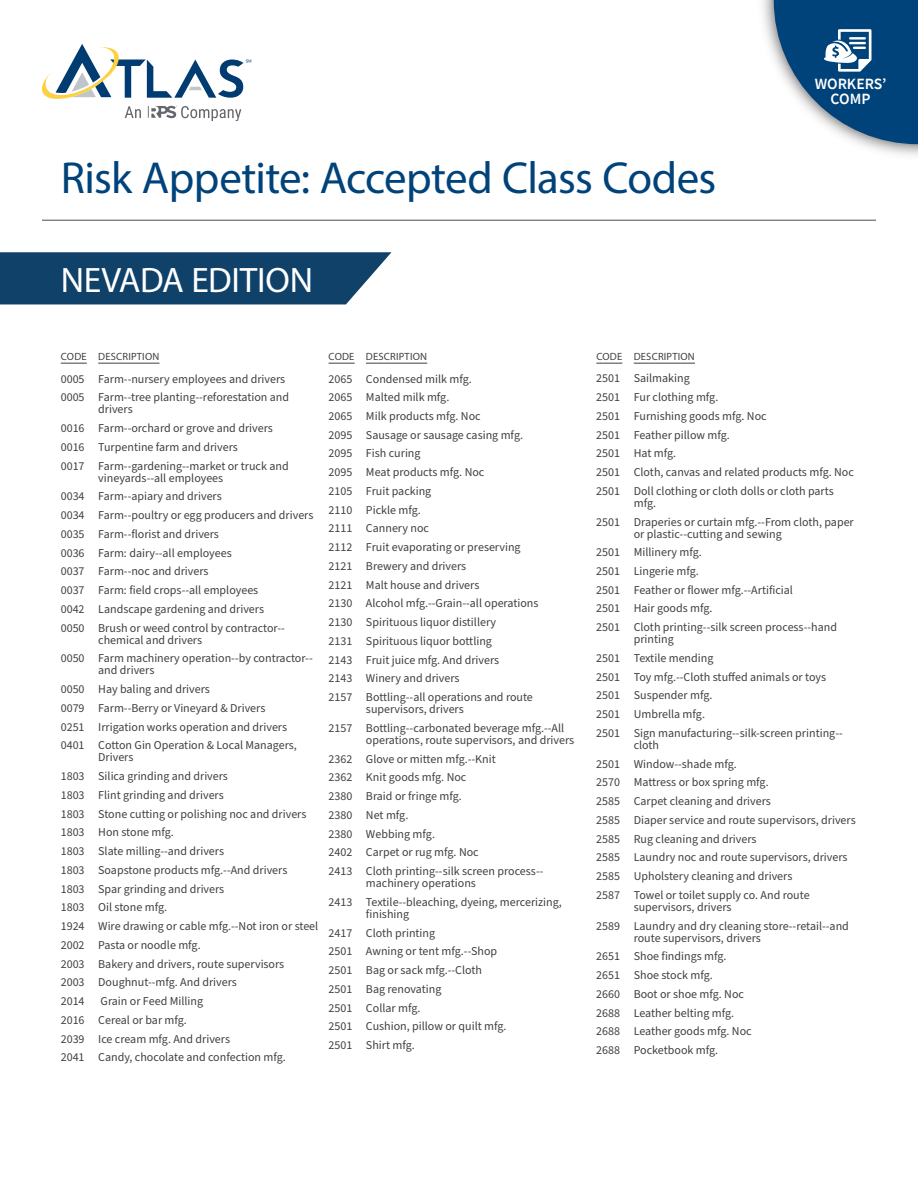
<style>
.page{position:relative;width:918px;height:1188px;background:#fff}
.page>*{position:absolute;margin:0;border:0;box-sizing:border-box;transform-origin:0 0}
.t1{font:45px "Myriad Pro";letter-spacing:-.015em;color:#00427a}
.t2{font:35.4px "Myriad Pro";letter-spacing:-.005em;color:#fff}
.t3{font:600 15.6px/14.2px "Source Sans Pro";color:#fff;text-align:center}
.t4{font:12px/18.8px "Source Sans Pro";color:#414042}
.t5{font:10.5px "Myriad Pro";letter-spacing:.02em;color:#414042}
</style>
<div class="page">
<img style="left:762px;top:0;width:156px;height:156px">
<svg style="left:774px;top:0;width:144px;height:144px"></svg>
<svg style="left:125px;top:106px;width:16px;height:12px"></svg>
<svg style="left:148px;top:106px;width:93px;height:15px"></svg>
<svg style="left:42px;top:44px;width:209px;height:55px"></svg>
<svg style="left:0;top:252px;width:392px;height:52px;background:#1e4d72"></svg>
<hr style="left:42px;top:220px;width:834px;height:1px;background:#4d4d4f">
<svg style="left:61px;top:363px;width:26px;height:1px"></svg>
<hr style="left:98px;top:363px;width:61px;height:1px;background:#414042">
<svg style="left:329px;top:363px;width:26px;height:1px"></svg>
<hr style="left:366px;top:363px;width:61px;height:1px;background:#414042">
<svg style="left:596px;top:363px;width:26px;height:1px"></svg>
<hr style="left:634px;top:363px;width:61px;height:1px;background:#414042">
<h1 class="t1" style="left:61px;top:150px;width:657px">Risk Appetite: Accepted Class Codes</h1>
<h2 class="t2" style="left:61px;top:258px;width:254px">NEVADA EDITION</h2>
<h3 class="t3" style="left:815px;top:77px;width:73px">WORKERS’<br>COMP</h3>
<p class="t5" style="left:61px;top:350px;width:100px">CODE DESCRIPTION</p>
<p class="t5" style="left:329px;top:350px;width:100px">CODE DESCRIPTION</p>
<p class="t5" style="left:596px;top:350px;width:100px">CODE DESCRIPTION</p>
<p class="t4" style="left:61px;top:370px;width:230px">0005 Farm--nursery employees and drivers<br>0005 Farm--tree planting--reforestation and</p>
<p class="t4" style="left:61px;top:400px;width:229px;text-indent:38px">drivers<br>0016 Farm--orchard or grove and drivers<br>0016 Turpentine farm and drivers<br>0017 Farm--gardening--market or truck and</p>
<p class="t4" style="left:61px;top:469px;width:254px;text-indent:38px">vineyards--all employees<br>0034 Farm--apiary and drivers<br>0034 Farm--poultry or egg producers and drivers 0035 Farm--florist and drivers<br>0036 Farm: dairy--all employees<br>0037 Farm--noc and drivers<br>0037 Farm: field crops--all employees<br>0042 Landscape gardening and drivers<br>0050 Brush or weed control by contractor--</p>
<p class="t4" style="left:61px;top:631px;width:254px;text-indent:38px">chemical and drivers<br>0050 Farm machinery operation--by contractor--</p>
<p class="t4" style="left:61px;top:661px;width:238px;text-indent:38px">and drivers<br>0050 Hay baling and drivers<br>0079 Farm--Berry or Vineyard &amp; Drivers<br>0251 Irrigation works operation and drivers 0401 Cotton Gin Operation &amp; Local Managers,</p>
<p class="t4" style="left:61px;top:748px;width:259px;text-indent:38px">Drivers<br>1803 Silica grinding and drivers<br>1803 Flint grinding and drivers<br>1803 Stone cutting or polishing noc and drivers<br>1803 Hon stone mfg.<br>1803 Slate milling--and drivers<br>1803 Soapstone products mfg.--And drivers<br>1803 Spar grinding and drivers<br>1803 Oil stone mfg.<br>1924 Wire drawing or cable mfg.--Not iron or steel<br>2002 Pasta or noodle mfg.<br>2003 Bakery and drivers, route supervisors<br>2003 Doughnut--mfg. And drivers<br>2014</p>
<p class="t4" style="left:596px;top:369px;width:259px">2501 Sailmaking<br>2501 Fur clothing mfg.<br>2501 Furnishing goods mfg. Noc<br>2501 Feather pillow mfg.<br>2501 Hat mfg.<br>2501 Cloth, canvas and related products mfg. Noc<br>2501 Doll clothing or cloth dolls or cloth parts</p>
<p class="t4" style="left:596px;top:494px;width:259px;text-indent:38px">mfg.<br>2501 Draperies or curtain mfg.--From cloth, paper</p>
<p class="t4" style="left:596px;top:525px;width:242px;text-indent:38px">or plastic--cutting and sewing<br>2501 Millinery mfg.<br>2501 Lingerie mfg.<br>2501 Feather or flower mfg.--Artificial<br>2501 Hair goods mfg.<br>2501 Cloth printing--silk screen process--hand</p>
<p class="t4" style="left:596px;top:630px;width:248px;text-indent:38px">printing<br>2501 Textile mending<br>2501 Toy mfg.--Cloth stuffed animals or toys<br>2501 Suspender mfg.<br>2501 Umbrella mfg.<br>2501 Sign manufacturing--silk-screen printing--</p>
<p class="t4" style="left:596px;top:736px;width:261px;text-indent:38px">cloth<br>2501 Window--shade mfg.<br>2570 Mattress or box spring mfg.<br>2585 Carpet cleaning and drivers<br>2585 Diaper service and route supervisors, drivers 2585 Rug cleaning and drivers<br>2585 Laundry noc and route supervisors, drivers 2585 Upholstery cleaning and drivers<br>2587 Towel or toilet supply co. And route</p>
<p class="t4" style="left:596px;top:898px;width:254px;text-indent:38px">supervisors, drivers<br>2589 Laundry and dry cleaning store--retail--and</p>
<p class="t4" style="left:596px;top:929px;width:166px;text-indent:38px">route supervisors, drivers<br>2651 Shoe findings mfg.<br>2651 Shoe stock mfg.<br>2660 Boot or shoe mfg. Noc<br>2688 Leather belting mfg.<br>2688 Leather goods mfg. Noc<br>2688 Pocketbook mfg.</p>
<p class="t4" style="left:328px;top:370px;width:212px">2065 Condensed milk mfg.<br>2065 Malted milk mfg.<br>2065 Milk products mfg. Noc<br>2095 Sausage or sausage casing mfg.<br>2095 Fish curing<br>2095 Meat products mfg. Noc<br>2105 Fruit packing<br>2110 Pickle mfg.<br>2111 Cannery noc<br>2112 Fruit evaporating or preserving<br>2121 Brewery and drivers<br>2121 Malt house and drivers<br>2130 Alcohol mfg.--Grain--all operations<br>2130 Spirituous liquor distillery<br>2131 Spirituous liquor bottling<br>2143 Fruit juice mfg. And drivers<br>2143 Winery and drivers<br>2157 Bottling--all operations and route</p>
<p class="t4" style="left:328px;top:700px;width:237px;text-indent:38px">supervisors, drivers<br>2157 Bottling--carbonated beverage mfg.--All</p>
<p class="t4" style="left:328px;top:731px;width:247px;text-indent:38px">operations, route supervisors, and drivers<br>2362 Glove or mitten mfg.--Knit<br>2362 Knit goods mfg. Noc<br>2380 Braid or fringe mfg.<br>2380 Net mfg.<br>2380 Webbing mfg.<br>2402 Carpet or rug mfg. Noc<br>2413 Cloth printing--silk screen process--</p>
<p class="t4" style="left:328px;top:874px;width:235px;text-indent:38px">machinery operations<br>2413 Textile--bleaching, dyeing, mercerizing,</p>
<p class="t4" style="left:328px;top:905px;width:180px;text-indent:38px">finishing<br>2417 Cloth printing<br>2501 Awning or tent mfg.--Shop<br>2501 Bag or sack mfg.--Cloth<br>2501 Bag renovating<br>2501 Collar mfg.<br>2501 Cushion, pillow or quilt mfg.<br>2501 Shirt mfg.</p>
<p class="t4" style="left:61px;top:992px;width:227px;text-indent:40px">Grain or Feed Milling<br>2016 Cereal or bar mfg.<br>2039 Ice cream mfg. And drivers<br>2041 Candy, chocolate and confection mfg.</p>
</div>
